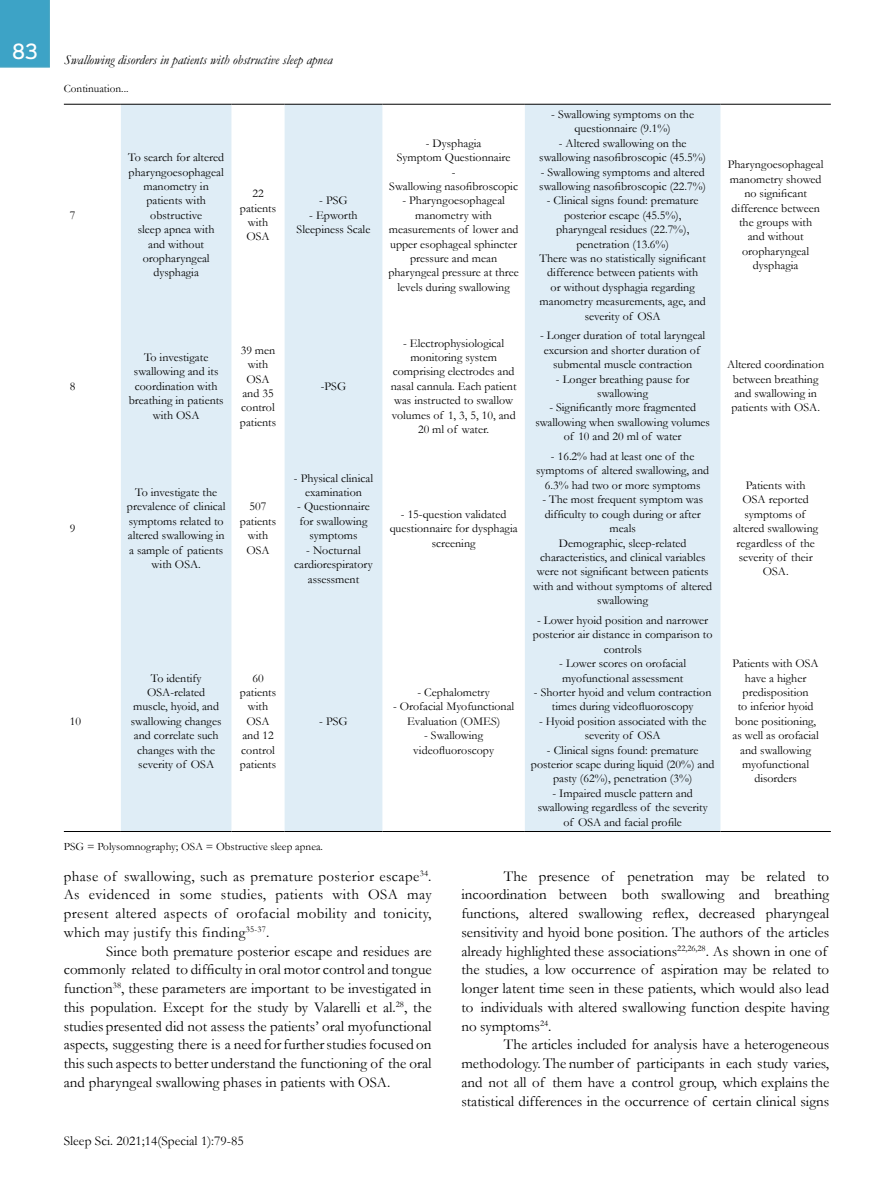
<style>
.page{position:relative;width:893px;height:1191px;background:#fff}
.page>*{position:absolute;margin:0;border:0;box-sizing:border-box;transform-origin:0 0}
.t1{font:21px "Nobel";color:#fff}
.t2{font:15px/18.8px "Garamond";color:#000;text-align:justify}
.t3{font:italic 13.5px "Garamond";color:#000}
.t4{font:13.5px "Garamond";color:#000}
.t5{font:12px/14.4px "Garamond";color:#000;text-align:center}
.t6{font:11.25px "Garamond";color:#000}
</style>
<div class="page">
<div style="left:0;top:0;width:50px;height:68px;background:#3da3c6"></div>
<svg style="left:121px;top:105px;width:599px;height:726px;fill:#dfedf6"></svg>
<hr style="left:64px;top:831px;width:57px;height:1px;background:#000">
<hr style="left:121px;top:831px;width:110px;height:1px;background:#000">
<hr style="left:231px;top:831px;width:54px;height:1px;background:#000">
<hr style="left:285px;top:831px;width:97px;height:1px;background:#000">
<hr style="left:382px;top:831px;width:143px;height:1px;background:#000">
<hr style="left:525px;top:831px;width:195px;height:1px;background:#000">
<hr style="left:720px;top:831px;width:111px;height:1px;background:#000">
<hr style="left:64px;top:104px;width:57px;height:1px;background:#000">
<hr style="left:121px;top:104px;width:110px;height:1px;background:#000">
<hr style="left:231px;top:104px;width:54px;height:1px;background:#000">
<hr style="left:285px;top:104px;width:97px;height:1px;background:#000">
<hr style="left:382px;top:104px;width:143px;height:1px;background:#000">
<hr style="left:525px;top:104px;width:195px;height:1px;background:#000">
<hr style="left:720px;top:104px;width:111px;height:1px;background:#000">
<h1 class="t1" style="left:12px;top:39px;width:27px">83</h1>
<p class="t3" style="left:64px;top:51px;width:270px">Swallowing disorders in patients with obstructive sleep apnea</p>
<p class="t6" style="left:64px;top:81px;width:66px">Continuation...</p>
<p class="t5" style="left:70px;top:208px;width:7px">7</p>
<p class="t5" style="left:128px;top:150px;width:97px">To search for altered pharyngoesophageal manometry in patients with obstructive<br>sleep apnea with and without oropharyngeal dysphagia</p>
<p class="t5" style="left:240px;top:186px;width:38px">22 patients with<br>OSA</p>
<p class="t5" style="left:319px;top:193px;width:30px">- PSG</p>
<p class="t5" style="left:297px;top:208px;width:75px">- Epworth<br>Sleepiness Scale</p>
<p class="t5" style="left:70px;top:378px;width:7px">8</p>
<p class="t5" style="left:70px;top:521px;width:7px">9</p>
<p class="t5" style="left:70px;top:713px;width:13px">10</p>
<p class="t5" style="left:129px;top:350px;width:96px">To investigate swallowing and its coordination with breathing in patients with OSA</p>
<p class="t5" style="left:240px;top:342px;width:38px">39 men with<br>OSA and 35 control patients</p>
<p class="t5" style="left:127px;top:485px;width:100px">To investigate the prevalence of clinical symptoms related to altered swallowing in a sample of patients with OSA.</p>
<p class="t5" style="left:240px;top:499px;width:38px">507 patients with<br>OSA</p>
<p class="t5" style="left:321px;top:378px;width:27px">-PSG</p>
<p class="t5" style="left:294px;top:470px;width:81px">- Physical clinical examination</p>
<p class="t5" style="left:297px;top:499px;width:74px">- Questionnaire for swallowing symptoms</p>
<p class="t5" style="left:294px;top:542px;width:80px">- Nocturnal cardiorespiratory assessment</p>
<p class="t5" style="left:131px;top:670px;width:92px">To identify<br>OSA-related muscle, hyoid, and swallowing changes and correlate such changes with the severity of OSA</p>
<p class="t5" style="left:240px;top:670px;width:38px">60 patients with<br>OSA and 12 control patients</p>
<p class="t5" style="left:319px;top:713px;width:30px">- PSG</p>
<p class="t6" style="left:64px;top:838px;width:261px">PSG = Polysomnography; OSA = Obstructive sleep apnea.</p>
<p class="t5" style="left:389px;top:136px;width:130px">- Dysphagia<br>Symptom Questionnaire<br>-<br>Swallowing nasofibroscopic</p>
<p class="t5" style="left:388px;top:193px;width:132px">- Pharyngoesophageal manometry with measurements of lower and upper esophageal sphincter pressure and mean pharyngeal pressure at three levels during swallowing</p>
<p class="t5" style="left:551px;top:107px;width:144px">- Swallowing symptoms on the questionnaire (9.1%)</p>
<p class="t5" style="left:539px;top:136px;width:168px">- Altered swallowing on the swallowing nasofibroscopic (45.5%)</p>
<p class="t5" style="left:539px;top:164px;width:168px;text-align:left">- Swallowing symptoms and altered swallowing nasofibroscopic (22.7%)</p>
<p class="t5" style="left:539px;top:193px;width:168px">- Clinical signs found: premature posterior escape (45.5%), pharyngeal residues (22.7%), penetration (13.6%)<br>There was no statistically significant difference between patients with<br>or without dysphagia regarding manometry measurements, age, and severity of OSA</p>
<p class="t5" style="left:391px;top:335px;width:127px">- Electrophysiological monitoring system comprising electrodes and nasal cannula. Each patient was instructed to swallow volumes of 1, 3, 5, 10, and<br>20 ml of water.</p>
<p class="t5" style="left:540px;top:328px;width:167px">- Longer duration of total laryngeal excursion and shorter duration of submental muscle contraction</p>
<p class="t5" style="left:556px;top:371px;width:135px">- Longer breathing pause for swallowing</p>
<p class="t5" style="left:535px;top:400px;width:176px">- Significantly more fragmented swallowing when swallowing volumes of 10 and 20 ml of water</p>
<p class="t5" style="left:390px;top:506px;width:129px">- 15-question validated questionnaire for dysphagia screening</p>
<p class="t5" style="left:417px;top:684px;width:74px">- Cephalometry</p>
<p class="t5" style="left:393px;top:699px;width:123px">- Orofacial Myofunctional<br>Evaluation (OMES)</p>
<p class="t5" style="left:413px;top:728px;width:82px">- Swallowing videofluoroscopy</p>
<p class="t5" style="left:536px;top:449px;width:175px">- 16.2% had at least one of the symptoms of altered swallowing, and<br>6.3% had two or more symptoms</p>
<p class="t5" style="left:533px;top:492px;width:180px">- The most frequent symptom was difficulty to cough during or after meals<br>Demographic, sleep-related characteristics, and clinical variables were not significant between patients with and without symptoms of altered swallowing</p>
<p class="t5" style="left:533px;top:612px;width:181px">- Lower hyoid position and narrower posterior air distance in comparison to controls</p>
<p class="t5" style="left:559px;top:656px;width:128px;text-align:left">- Lower scores on orofacial myofunctional assessment</p>
<p class="t5" style="left:534px;top:684px;width:179px">- Shorter hyoid and velum contraction times during videofluoroscopy</p>
<p class="t5" style="left:539px;top:713px;width:169px">- Hyoid position associated with the severity of OSA</p>
<p class="t5" style="left:531px;top:742px;width:185px">- Clinical signs found: premature posterior scape during liquid (20%) and pasty (62%), penetration (3%)</p>
<p class="t5" style="left:538px;top:785px;width:171px">- Impaired muscle pattern and swallowing regardless of the severity of OSA and facial profile</p>
<p class="t5" style="left:728px;top:157px;width:97px">Pharyngoesophageal manometry showed no significant difference between the groups with<br>and without oropharyngeal dysphagia</p>
<p class="t5" style="left:727px;top:357px;width:98px">Altered coordination between breathing and swallowing in patients with OSA.</p>
<p class="t5" style="left:733px;top:477px;width:86px">Patients with<br>OSA reported symptoms of altered swallowing regardless of the severity of their<br>OSA.</p>
<p class="t5" style="left:733px;top:656px;width:88px">Patients with OSA have a higher predisposition<br>to inferior hyoid bone positioning, as well as orofacial and swallowing myofunctional disorders</p>
<p class="t2" style="left:64px;top:866px;width:369px">phase of swallowing, such as premature posterior escape<sup>34</sup>.<br>As evidenced in some studies, patients with OSA may present altered aspects of orofacial mobility and tonicity, which may justify this finding<sup>35-37</sup>.</p>
<p class="t2" style="left:64px;top:941px;width:369px;text-indent:43px">Since both premature posterior escape and residues are commonly related to difficulty in oral motor control and tongue function<sup>38</sup>, these parameters are important to be investigated in this population. Except for the study by Valarelli et al.<sup>28</sup>, the studies presented did not assess the patients’ oral myofunctional aspects, suggesting there is a need for further studies focused on this such aspects to better understand the functioning of the oral and pharyngeal swallowing phases in patients with OSA.</p>
<p class="t4" style="left:64px;top:1131px;width:182px">Sleep Sci. 2021;14(Special 1):79-85</p>
<p class="t2" style="left:461px;top:866px;width:369px;text-align:left;text-indent:43px">The presence of penetration may be related to incoordination between both swallowing and breathing functions, altered swallowing reflex, decreased pharyngeal sensitivity and hyoid bone position. The authors of the articles already highlighted these associations<sup>22,26,28</sup>. As shown in one of the studies, a low occurrence of aspiration may be related to longer latent time seen in these patients, which would also lead to individuals with altered swallowing function despite having no symptoms<sup>24</sup>.</p>
<p class="t2" style="left:461px;top:1035px;width:369px;text-indent:43px">The articles included for analysis have a heterogeneous methodology. The number of participants in each study varies, and not all of them have a control group, which explains the statistical differences in the occurrence of certain clinical signs</p>
</div>
